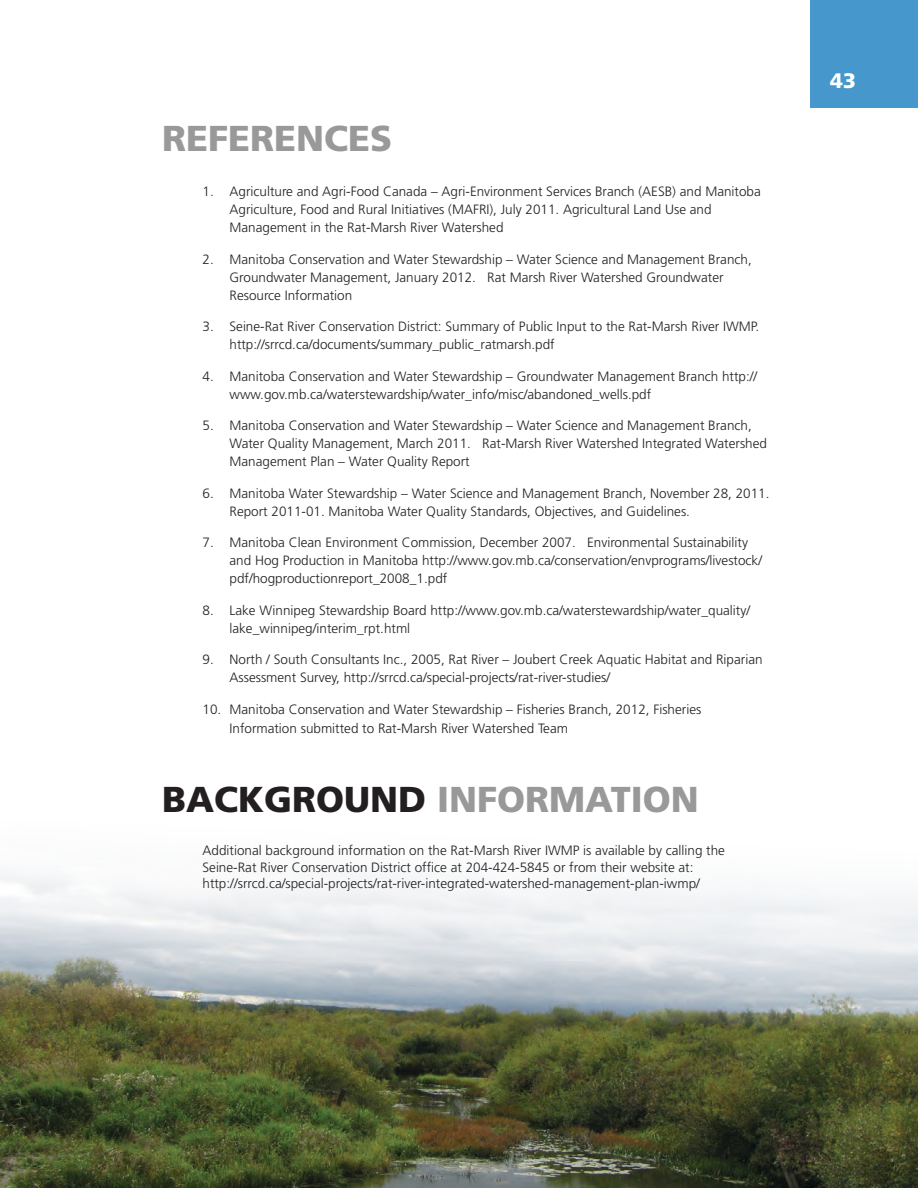
<style>
.page{position:relative;width:918px;height:1188px;background:#fff}
.page>*{position:absolute;margin:0;border:0;box-sizing:border-box;transform-origin:0 0}
.Heading_-_01{font:900 36px "Frutiger";color:#9a999a}
.t1{font:900 21px "Frutiger";color:#fff}
.Bullets_-_Not_Bold{font:300 13.5px/18px "Frutiger";color:#231f20}
.s1{color:#231f20}
</style>
<div class="page">
<div style="left:810px;top:0;width:108px;height:108px;background:#4698cc"></div>
<img style="left:0;top:871px;width:918px;height:317px">
<p class="Heading_-_01" style="left:162px;top:117px;width:232px">REFERENCES</p>
<p class="Bullets_-_Not_Bold" style="left:230px;top:183px;width:533px;text-indent:-27px">1. Agriculture and Agri-Food Canada – Agri-Environment Services Branch (AESB) and Manitoba<br>Agriculture, Food and Rural Initiatives (MAFRI), July 2011. Agricultural Land Use and<br>Management in the Rat-Marsh River Watershed</p>
<p class="Bullets_-_Not_Bold" style="left:230px;top:251px;width:524px;text-indent:-27px">2. Manitoba Conservation and Water Stewardship – Water Science and Management Branch,<br>Groundwater Management, January 2012. Rat Marsh River Watershed Groundwater<br>Resource Information</p>
<p class="Bullets_-_Not_Bold" style="left:230px;top:318px;width:531px;text-indent:-27px">3. Seine-Rat River Conservation District: Summary of Public Input to the Rat-Marsh River IWMP. http://srrcd.ca/documents/summary_public_ratmarsh.pdf</p>
<p class="Bullets_-_Not_Bold" style="left:230px;top:368px;width:529px;text-indent:-27px">4. Manitoba Conservation and Water Stewardship – Groundwater Management Branch http:// www.gov.mb.ca/waterstewardship/water_info/misc/abandoned_wells.pdf</p>
<p class="Bullets_-_Not_Bold" style="left:230px;top:417px;width:539px;text-indent:-27px">5. Manitoba Conservation and Water Stewardship – Water Science and Management Branch,<br>Water Quality Management, March 2011. Rat-Marsh River Watershed Integrated Watershed<br>Management Plan – Water Quality Report</p>
<p class="Bullets_-_Not_Bold" style="left:230px;top:485px;width:542px;text-indent:-27px">6. Manitoba Water Stewardship – Water Science and Management Branch, November 28, 2011.<br>Report 2011-01. Manitoba Water Quality Standards, Objectives, and Guidelines.</p>
<p class="Bullets_-_Not_Bold" style="left:230px;top:534px;width:534px;text-indent:-27px">7. Manitoba Clean Environment Commission, December 2007. Environmental Sustainability and Hog Production in Manitoba http://www.gov.mb.ca/conservation/envprograms/livestock/ pdf/hogproductionreport_2008_1.pdf</p>
<p class="Bullets_-_Not_Bold" style="left:230px;top:602px;width:522px;text-indent:-27px">8. Lake Winnipeg Stewardship Board http://www.gov.mb.ca/waterstewardship/water_quality/ lake_winnipeg/interim_rpt.html</p>
<p class="Bullets_-_Not_Bold" style="left:230px;top:651px;width:535px;text-indent:-27px">9. North / South Consultants Inc., 2005, Rat River – Joubert Creek Aquatic Habitat and Riparian<br>Assessment Survey, http://srrcd.ca/special-projects/rat-river-studies/</p>
<p class="Bullets_-_Not_Bold" style="left:230px;top:700px;width:473px;line-height:19.5px;text-indent:-27px">10. Manitoba Conservation and Water Stewardship – Fisheries Branch, 2012, Fisheries<br>Information submitted to Rat-Marsh River Watershed Team</p>
<p class="Heading_-_01" style="left:162px;top:778px;width:538px"><span class="s1">BACKGROUND</span> INFORMATION</p>
<p class="Bullets_-_Not_Bold" style="left:202px;top:843px;width:524px;line-height:16.2px">Additional background information on the Rat-Marsh River IWMP is available by calling the<br>Seine-Rat River Conservation District office at 204-424-5845 or from their website at: http://srrcd.ca/special-projects/rat-river-integrated-watershed-management-plan-iwmp/</p>
<h2 class="t1" style="left:830px;top:68px;width:27px">43</h2>
</div>
